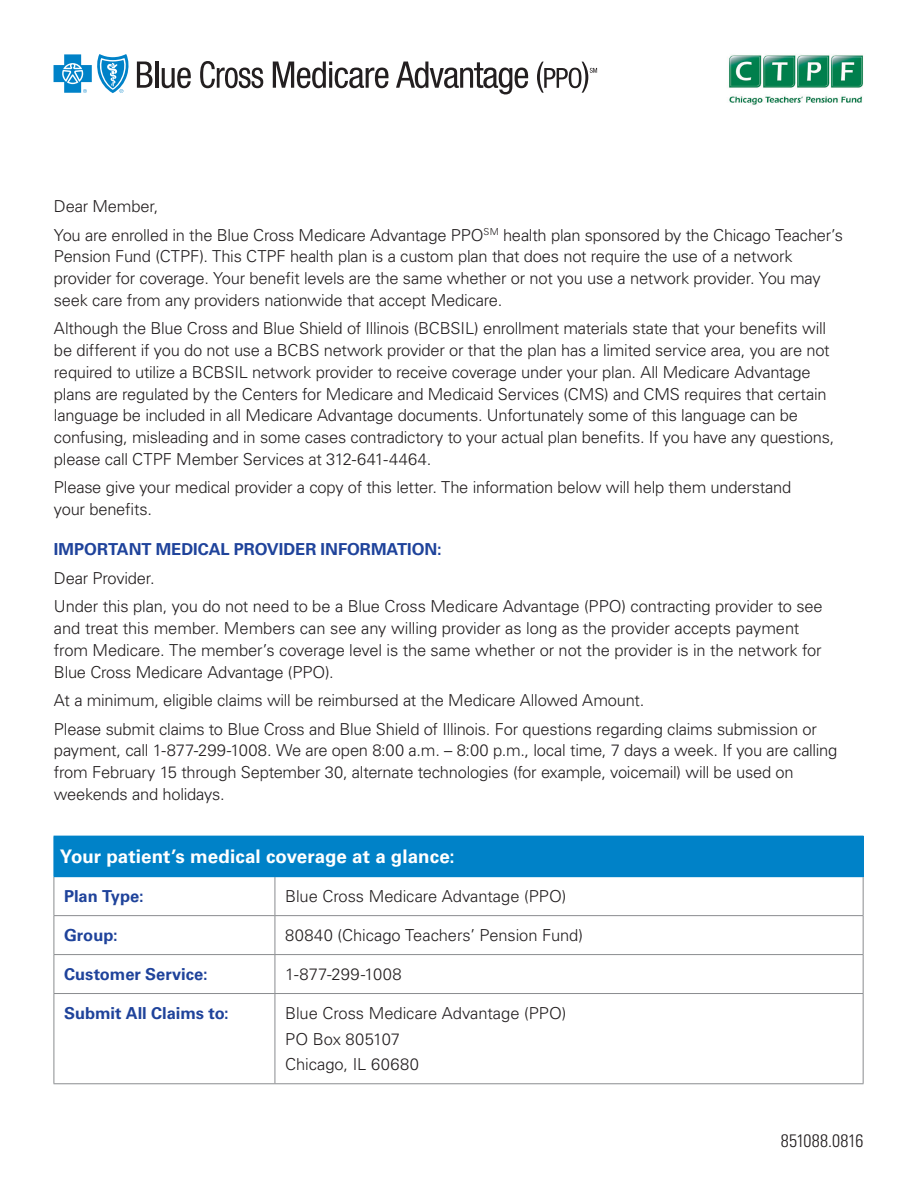
<style>
.page{position:relative;width:918px;height:1188px;background:#fff}
.page>*{position:absolute;margin:0;border:0;box-sizing:border-box;transform-origin:0 0}
.Chart_Top_headers{font:700 18.75px "Univers LT Std";letter-spacing:.005em;color:#fff}
.zero_footnote{font:300 condensed 18px "Univers LT Std";color:#231f20}
.Body{font:300 16.5px/21.8px "Univers LT Std";letter-spacing:-.015em;color:#231f20}
.chart_body{font:300 16.5px "Univers LT Std";color:#231f20}
.sub-tier_3{font:700 16.5px "Univers LT Std";color:#1f439b}
.Body-2{font:700 16.5px "Univers LT Std";color:#1f439b}
</style>
<div class="page">
<img style="left:729px;top:55px;width:134px;height:50px">
<svg style="left:54px;top:54px;width:75px;height:39px"></svg>
<svg style="left:137px;top:62px;width:15px;height:26px"></svg>
<hr style="left:155px;top:62px;width:3px;height:26px;background:#231f20">
<svg style="left:162px;top:68px;width:29px;height:20px"></svg>
<svg style="left:200px;top:61px;width:63px;height:27px"></svg>
<svg style="left:273px;top:62px;width:115px;height:26px"></svg>
<svg style="left:396px;top:62px;width:132px;height:32px"></svg>
<svg style="left:537px;top:62px;width:60px;height:31px"></svg>
<div style="left:54px;top:836px;width:809px;height:41px;background:#0082c8"></div>
<hr style="left:54px;top:877px;width:1px;height:38px;background:#8a8c8f">
<hr style="left:275px;top:877px;width:1px;height:38px;background:#8a8c8f">
<hr style="left:863px;top:877px;width:1px;height:38px;background:#8a8c8f">
<hr style="left:54px;top:915px;width:221px;height:1px;background:#8a8c8f">
<hr style="left:54px;top:916px;width:1px;height:38px;background:#8a8c8f">
<hr style="left:275px;top:915px;width:589px;height:1px;background:#8a8c8f">
<hr style="left:275px;top:916px;width:1px;height:38px;background:#8a8c8f">
<hr style="left:863px;top:916px;width:1px;height:38px;background:#8a8c8f">
<hr style="left:54px;top:954px;width:221px;height:1px;background:#8a8c8f">
<hr style="left:54px;top:955px;width:1px;height:38px;background:#8a8c8f">
<hr style="left:275px;top:954px;width:589px;height:1px;background:#8a8c8f">
<hr style="left:275px;top:955px;width:1px;height:38px;background:#8a8c8f">
<hr style="left:863px;top:955px;width:1px;height:38px;background:#8a8c8f">
<hr style="left:54px;top:993px;width:221px;height:1px;background:#8a8c8f">
<hr style="left:54px;top:994px;width:1px;height:89px;background:#8a8c8f">
<hr style="left:275px;top:993px;width:589px;height:1px;background:#8a8c8f">
<hr style="left:275px;top:994px;width:1px;height:89px;background:#8a8c8f">
<hr style="left:863px;top:994px;width:1px;height:89px;background:#8a8c8f">
<hr style="left:54px;top:1083px;width:221px;height:1px;background:#8a8c8f">
<hr style="left:275px;top:1083px;width:589px;height:1px;background:#8a8c8f">
<hr style="left:863px;top:836px;width:1px;height:40px;background:#0082c8">
<hr style="left:275px;top:876px;width:589px;height:1px;background:#0082c8">
<p class="Body" style="left:54px;top:195px;width:106px">Dear Member,</p>
<p class="Body" style="left:54px;top:224px;width:791px">You are enrolled in the Blue Cross Medicare Advantage PPO<sup>SM</sup> health plan sponsored by the Chicago Teacher’s Pension Fund (CTPF). This CTPF health plan is a custom plan that does not require the use of a network provider for coverage. Your benefit levels are the same whether or not you use a network provider. You may seek care from any providers nationwide that accept Medicare.</p>
<p class="Body" style="left:54px;top:318px;width:782px">Although the Blue Cross and Blue Shield of Illinois (BCBSIL) enrollment materials state that your benefits will be different if you do not use a BCBS network provider or that the plan has a limited service area, you are not required to utilize a BCBSIL network provider to receive coverage under your plan. All Medicare Advantage plans are regulated by the Centers for Medicare and Medicaid Services (CMS) and CMS requires that certain language be included in all Medicare Advantage documents. Unfortunately some of this language can be confusing, misleading and in some cases contradictory to your actual plan benefits. If you have any questions, please call CTPF Member Services at 312-641-4464.</p>
<p class="Body" style="left:54px;top:477px;width:739px">Please give your medical provider a copy of this letter. The information below will help them understand your benefits.</p>
<p class="Body-2" style="left:54px;top:540px;width:389px">IMPORTANT MEDICAL PROVIDER INFORMATION:</p>
<p class="Body" style="left:54px;top:567px;width:102px">Dear Provider.</p>
<p class="Body" style="left:54px;top:596px;width:770px">Under this plan, you do not need to be a Blue Cross Medicare Advantage (PPO) contracting provider to see and treat this member. Members can see any willing provider as long as the provider accepts payment from Medicare. The member’s coverage level is the same whether or not the provider is in the network for Blue Cross Medicare Advantage (PPO).</p>
<p class="Body" style="left:54px;top:689px;width:592px">At a minimum, eligible claims will be reimbursed at the Medicare Allowed Amount.</p>
<p class="Body" style="left:54px;top:718px;width:785px">Please submit claims to Blue Cross and Blue Shield of Illinois. For questions regarding claims submission or payment, call 1-877-299-1008. We are open 8:00 a.m. – 8:00 p.m., local time, 7 days a week. If you are calling from February 15 through September 30, alternate technologies (for example, voicemail) will be used on weekends and holidays.</p>
<p class="Chart_Top_headers" style="left:60px;top:846px;width:396px">Your patient’s medical coverage at a glance:</p>
<p class="sub-tier_3" style="left:64px;top:887px;width:81px">Plan Type:</p>
<p class="chart_body" style="left:285px;top:886px;width:283px">Blue Cross Medicare Advantage (PPO)</p>
<p class="sub-tier_3" style="left:64px;top:926px;width:55px">Group:</p>
<p class="chart_body" style="left:285px;top:925px;width:299px">80840 (Chicago Teachers’ Pension Fund)</p>
<p class="sub-tier_3" style="left:64px;top:965px;width:145px">Customer Service:</p>
<p class="chart_body" style="left:285px;top:964px;width:118px">1-877-299-1008</p>
<p class="sub-tier_3" style="left:64px;top:1003px;width:166px">Submit All Claims to:</p>
<p class="chart_body" style="left:285px;top:1003px;width:283px">Blue Cross Medicare Advantage (PPO)</p>
<p class="chart_body" style="left:285px;top:1029px;width:116px">PO Box 805107</p>
<p class="chart_body" style="left:285px;top:1054px;width:135px">Chicago, IL 60680</p>
<p class="zero_footnote" style="left:781px;top:1130px;width:84px">851088.0816</p>
</div>
